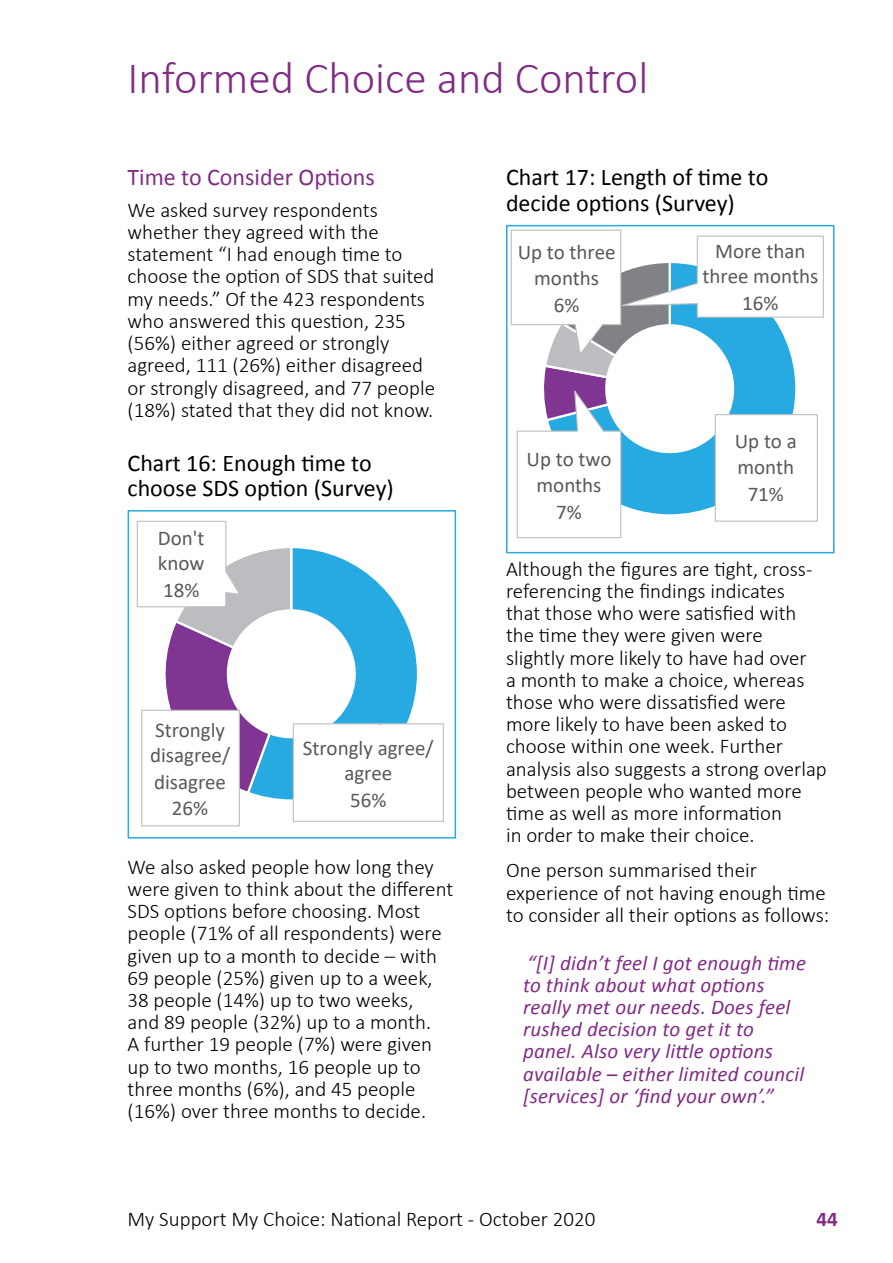
<style>
.page{position:relative;width:893px;height:1263px;background:#fff}
.page>*{position:absolute;margin:0;border:0;box-sizing:border-box;transform-origin:0 0}
.Heading_1{font:300 45px "Calibri";color:#812c85}
.Heading_3_Charts{font:24px/25.3px "Calibri";color:#000}
.Heading_3{font:24px "Calibri";color:#812c85}
.t1{font:300 21px/22.2px "Calibri";color:#000}
.t2{font:italic 21px/22.2px "Calibri";letter-spacing:.01em;color:#812c85}
.t3{font:21px/26.2px "Calibri";color:#595959;text-align:center}
.t4{font:700 21px "Calibri";color:#812c85}
</style>
<div class="page">
<svg style="left:136px;top:520px;width:308px;height:307px"></svg>
<div style="left:128px;top:510px;width:328px;height:328px;border:2px solid #27aae1"></div>
<svg style="left:510px;top:229px;width:314px;height:310px"></svg>
<div style="left:506px;top:225px;width:328px;height:328px;border:2px solid #27aae1"></div>
<p class="Heading_1" style="left:128px;top:50px;width:522px">Informed Choice and Control</p>
<p class="Heading_3" style="left:128px;top:162px;width:249px">Time to Consider Options</p>
<p class="t1" style="left:128px;top:198px;width:309px">We asked survey respondents whether they agreed with the statement “I had enough time to choose the option of SDS that suited my needs.” Of the 423 respondents who answered this question, 235 (56%) either agreed or strongly agreed, 111 (26%) either disagreed or strongly disagreed, and 77 people (18%) stated that they did not know.</p>
<p class="Heading_3_Charts" style="left:128px;top:450px;width:268px">Chart 16: Enough time to choose SDS option (Survey)</p>
<p class="t3" style="left:158px;top:524px;width:48px;text-align:justify">Don't know 18%</p>
<p class="t3" style="left:150px;top:716px;width:82px">Strongly disagree/ disagree<br>26%</p>
<p class="t3" style="left:303px;top:734px;width:132px">Strongly agree/ agree<br>56%</p>
<p class="t1" style="left:128px;top:854px;width:327px">We also asked people how long they were given to think about the different SDS options before choosing. Most people (71% of all respondents) were given up to a month to decide – with 69 people (25%) given up to a week, 38 people (14%) up to two weeks,<br>and 89 people (32%) up to a month.<br>A further 19 people (7%) were given up to two months, 16 people up to three months (6%), and 45 people (16%) over three months to decide.</p>
<p class="Heading_3_Charts" style="left:506px;top:165px;width:264px">Chart 17: Length of time to decide options (Survey)</p>
<p class="t3" style="left:518px;top:239px;width:99px">Up to three months<br>6%</p>
<p class="t3" style="left:703px;top:237px;width:117px">More than three months<br>16%</p>
<p class="t3" style="left:527px;top:446px;width:86px">Up to two months<br>7%</p>
<p class="t3" style="left:735px;top:428px;width:63px">Up to a month<br>71%</p>
<p class="t1" style="left:506px;top:557px;width:322px">Although the figures are tight, cross&shy;referencing the findings indicates<br>that those who were satisfied with the time they were given were<br>slightly more likely to have had over<br>a month to make a choice, whereas those who were dissatisfied were more likely to have been asked to choose within one week. Further analysis also suggests a strong overlap between people who wanted more time as well as more information<br>in order to make their choice.</p>
<p class="t1" style="left:506px;top:858px;width:325px">One person summarised their experience of not having enough time to consider all their options as follows:</p>
<p class="t2" style="left:523px;top:951px;width:285px">“[I] didn’t feel I got enough time to think about what options really met our needs. Does feel rushed decision to get it to panel. Also very little options available – either limited council [services] or ‘find your own’.”</p>
<p class="t1" style="left:128px;top:1207px;width:469px">My Support My Choice: National Report - October 2020</p>
<p class="t4" style="left:816px;top:1206px;width:23px">44</p>
</div>
